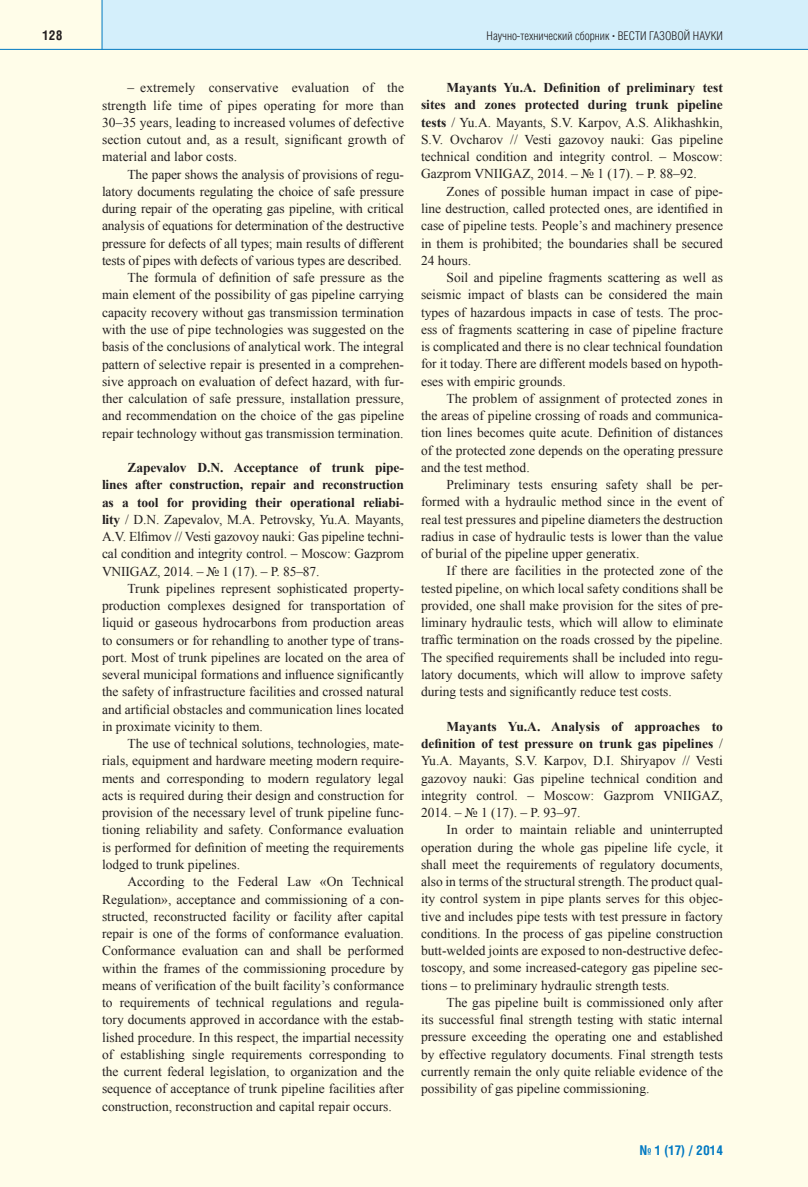
<style>
.page{position:relative;width:808px;height:1187px;background:#fff}
.page>*{position:absolute;margin:0;border:0;box-sizing:border-box;transform-origin:0 0}
.t1{font:13.5px/17.2px "Times New Roman";color:#231f20;text-align:justify}
.t2{font:700 13.5px "Helios Cond";color:#0079c2}
.t3{font:700 13.5px "Helios Cond";color:#231f20}
.t4{font:300 12px "Helios Cond";color:#231f20}
.s1{font-family:"Times New Roman";font-weight:700}
.s2{font-weight:700}
</style>
<div class="page">
<div style="left:0;top:50px;width:808px;height:1136px;background:#fffde9"></div>
<div style="left:102px;top:0;width:706px;height:49px;background:#d4effb"></div>
<div style="left:0;top:0;width:102px;height:49px;background:#fffde9"></div>
<hr style="left:0;top:49px;width:808px;height:1px;background:#0079c2">
<hr style="left:102px;top:0;width:1px;height:49px;background:#0079c2">
<p class="t3" style="left:42px;top:31px;width:22px">128</p>
<p class="t4" style="left:487px;top:32px;width:238px">Научно-технический сборник <span class="s1">·</span> ВЕСТИ ГАЗОВОЙ НАУКИ</p>
<p class="t1" style="left:102px;top:79px;width:303px;text-indent:26px">– extremely conservative evaluation of the strength life time of pipes operating for more than 30–35 years, leading to increased volumes of defective section cutout and, as a result, significant growth of material and labor costs.</p>
<p class="t1" style="left:102px;top:165px;width:303px;text-align:right">The paper shows the analysis of provisions of regu&shy;latory documents regulating the choice of safe pressure during repair of the operating gas pipeline, with critical analysis of equations for determination of the destructive pressure for defects of all types; main results of different tests of pipes with defects of various types are described.<br>The formula of definition of safe pressure as the main element of the possibility of gas pipeline carrying capacity recovery without gas transmission termination with the use of pipe technologies was suggested on the basis of the conclusions of analytical work. The integral pattern of selective repair is presented in a comprehen&shy;sive approach on evaluation of defect hazard, with fur&shy;ther calculation of safe pressure, installation pressure, and recommendation on the choice of the gas pipeline repair technology without gas transmission termination.</p>
<p class="t1" style="left:102px;top:459px;width:303px;text-indent:26px"><span class="s2">Zapevalov D.N. Acceptance of trunk pipe&shy;lines after construction, repair and reconstruction as a tool for providing their operational reliabi&shy;lity</span> / D.N. Zapevalov, M.A. Petrovsky, Yu.A. Mayants, A.V. Elfimov // Vesti gazovoy nauki: Gas pipeline techni&shy;cal condition and integrity control. – Moscow: Gazprom VNIIGAZ, 2014. – № 1 (17). – P. 85–87.</p>
<p class="t1" style="left:102px;top:579px;width:303px;text-indent:26px">Trunk pipelines represent sophisticated property&shy;production complexes designed for transportation of liquid or gaseous hydrocarbons from production areas to consumers or for rehandling to another type of trans&shy;port. Most of trunk pipelines are located on the area of several municipal formations and influence significantly the safety of infrastructure facilities and crossed natural and artificial obstacles and communication lines located in proximate vicinity to them.</p>
<p class="t1" style="left:102px;top:735px;width:303px;text-indent:26px">The use of technical solutions, technologies, mate&shy;rials, equipment and hardware meeting modern require&shy;ments and corresponding to modern regulatory legal acts is required during their design and construction for provision of the necessary level of trunk pipeline func&shy;tioning reliability and safety. Conformance evaluation is performed for definition of meeting the requirements lodged to trunk pipelines.</p>
<p class="t1" style="left:102px;top:873px;width:303px;text-indent:26px">According to the Federal Law «On Technical Regulation», acceptance and commissioning of a con&shy;structed, reconstructed facility or facility after capital repair is one of the forms of conformance evaluation.<br>Conformance evaluation can and shall be performed within the frames of the commissioning procedure by means of verification of the built facility’s conformance to requirements of technical regulations and regula&shy;tory documents approved in accordance with the estab&shy;lished procedure. In this respect, the impartial necessity of establishing single requirements corresponding to the current federal legislation, to organization and the sequence of acceptance of trunk pipeline facilities after construction, reconstruction and capital repair occurs.</p>
<p class="t1" style="left:421px;top:79px;width:303px;text-indent:26px"><span class="s2">Mayants Yu.A. Definition of preliminary test sites and zones protected during trunk pipeline tests</span> / Yu.A. Mayants, S.V. Karpov, A.S. Alikhashkin, S.V. Ovcharov // Vesti gazovoy nauki: Gas pipeline technical condition and integrity control. – Moscow:<br>Gazprom VNIIGAZ, 2014. – № 1 (17). – P. 88–92.</p>
<p class="t1" style="left:421px;top:182px;width:303px;text-indent:26px">Zones of possible human impact in case of pipe&shy;line destruction, called protected ones, are identified in case of pipeline tests. People’s and machinery presence in them is prohibited; the boundaries shall be secured 24 hours.</p>
<p class="t1" style="left:421px;top:269px;width:303px;text-indent:26px">Soil and pipeline fragments scattering as well as seismic impact of blasts can be considered the main types of hazardous impacts in case of tests. The proc&shy;ess of fragments scattering in case of pipeline fracture is complicated and there is no clear technical foundation for it today. There are different models based on hypoth&shy;eses with empiric grounds.</p>
<p class="t1" style="left:421px;top:389px;width:303px;text-indent:26px">The problem of assignment of protected zones in the areas of pipeline crossing of roads and communica&shy;tion lines becomes quite acute. Definition of distances of the protected zone depends on the operating pressure and the test method.</p>
<p class="t1" style="left:421px;top:476px;width:303px;text-indent:26px">Preliminary tests ensuring safety shall be per&shy;formed with a hydraulic method since in the event of real test pressures and pipeline diameters the destruction radius in case of hydraulic tests is lower than the value of burial of the pipeline upper generatix.</p>
<p class="t1" style="left:421px;top:562px;width:303px;text-indent:26px">If there are facilities in the protected zone of the tested pipeline, on which local safety conditions shall be provided, one shall make provision for the sites of pre&shy;liminary hydraulic tests, which will allow to eliminate traffic termination on the roads crossed by the pipeline.<br>The specified requirements shall be included into regu&shy;latory documents, which will allow to improve safety during tests and significantly reduce test costs.</p>
<p class="t1" style="left:421px;top:717px;width:303px;text-indent:26px"><span class="s2">Mayants Yu.A. Analysis of approaches to definition of test pressure on trunk gas pipelines</span> / Yu.A. Mayants, S.V. Karpov, D.I. Shiryapov // Vesti gazovoy nauki: Gas pipeline technical condition and integrity control. – Moscow: Gazprom VNIIGAZ, 2014. – № 1 (17). – P. 93–97.</p>
<p class="t1" style="left:421px;top:821px;width:303px;text-indent:26px">In order to maintain reliable and uninterrupted operation during the whole gas pipeline life cycle, it shall meet the requirements of regulatory documents, also in terms of the structural strength. The product qual&shy;ity control system in pipe plants serves for this objec&shy;tive and includes pipe tests with test pressure in factory conditions. In the process of gas pipeline construction butt-welded joints are exposed to non-destructive defec&shy;toscopy, and some increased-category gas pipeline sec&shy;tions – to preliminary hydraulic strength tests.</p>
<p class="t1" style="left:421px;top:993px;width:303px;text-indent:26px">The gas pipeline built is commissioned only after its successful final strength testing with static internal pressure exceeding the operating one and established by effective regulatory documents. Final strength tests currently remain the only quite reliable evidence of the possibility of gas pipeline commissioning.</p>
<p class="t2" style="left:640px;top:1145px;width:84px">№ 1 (17) / 2014</p>
</div>
